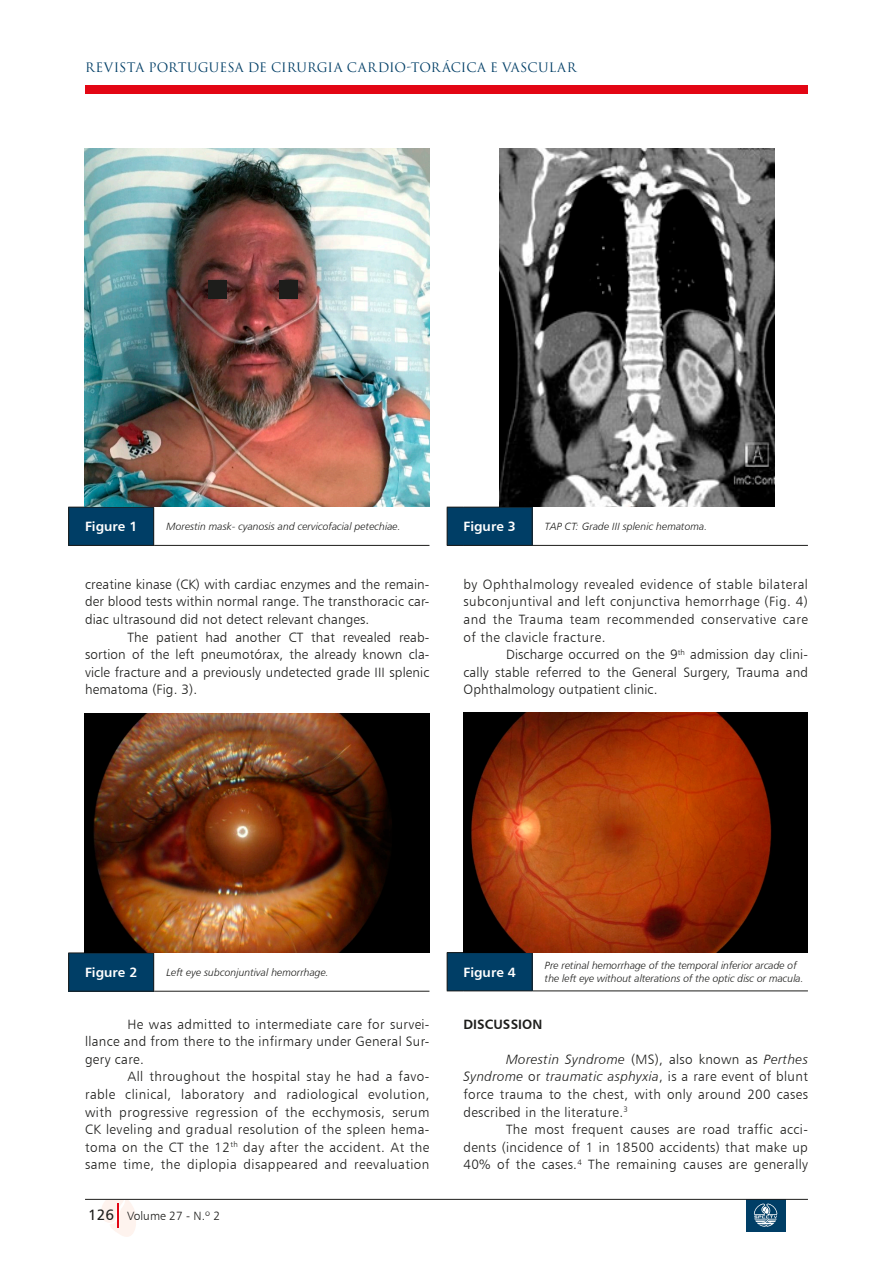
<style>
.page{position:relative;width:893px;height:1263px;background:#fff}
.page>*{position:absolute;margin:0;border:0;box-sizing:border-box;transform-origin:0 0}
.t1{font:13.5px/17.5px "Humanist 777 BT Light B";letter-spacing:.025em;color:#1d1d1b;text-align:justify}
.t2{font:13.5px/17.5px "Humanist 777 BT Light Italic B";letter-spacing:.025em;color:#1d1d1b;text-align:right}
.t3{font:13.5px "Humanist 777 BT Bold B";color:#fff}
.t4{font:13.5px "Humanist 777 BT Bold B";color:#1d1d1b}
.t5{font:12.75px "Trajax";letter-spacing:.01em;color:#003e66}
.t6{font:12px "Humanist 777 BT Light B";color:#1d1d1b}
.t7{font:10.5px/12.6px "Humanist 777 BT Light Italic B";color:#1d1d1b}
.s1{font-family:"Humanist 777 BT Roman B";font-size:15px}
.s2{font-family:"Humanist 777 BT Light B"}
</style>
<div class="page">
<div style="left:85px;top:85px;width:723px;height:9px;background:#e30614"></div>
<svg style="left:101px;top:1200px;width:35px;height:37px"></svg>
<div style="left:746px;top:1199px;width:40px;height:33px;background:#003e66"></div>
<svg style="left:754px;top:1203px;width:23px;height:24px"></svg>
<hr style="left:85px;top:1199px;width:723px;height:1px;background:#1d1d1b">
<div style="left:69px;top:507px;width:85px;height:38px;background:#003e66"></div>
<hr style="left:154px;top:545px;width:275px;height:1px;background:#1d1d1b">
<hr style="left:68px;top:507px;width:1px;height:38px;background:#1d1d1b">
<hr style="left:153px;top:507px;width:1px;height:38px;background:#1d1d1b">
<svg style="left:68px;top:545px;width:17px;height:1px"></svg>
<hr style="left:85px;top:545px;width:69px;height:1px;background:#1d1d1b">
<svg style="left:68px;top:507px;width:17px;height:1px"></svg>
<hr style="left:85px;top:507px;width:69px;height:1px;background:#1d1d1b">
<img style="left:85px;top:149px;width:344px;height:358px">
<div style="left:447px;top:507px;width:85px;height:38px;background:#003e66"></div>
<hr style="left:532px;top:545px;width:276px;height:1px;background:#1d1d1b">
<hr style="left:447px;top:507px;width:1px;height:38px;background:#1d1d1b">
<hr style="left:532px;top:507px;width:1px;height:38px;background:#1d1d1b">
<svg style="left:447px;top:545px;width:16px;height:1px"></svg>
<hr style="left:463px;top:545px;width:69px;height:1px;background:#1d1d1b">
<svg style="left:447px;top:507px;width:16px;height:1px"></svg>
<hr style="left:463px;top:507px;width:69px;height:1px;background:#1d1d1b">
<img style="left:500px;top:149px;width:274px;height:358px">
<div style="left:69px;top:953px;width:85px;height:38px;background:#003e66"></div>
<hr style="left:154px;top:991px;width:275px;height:1px;background:#1d1d1b">
<hr style="left:68px;top:953px;width:1px;height:38px;background:#1d1d1b">
<hr style="left:153px;top:953px;width:1px;height:38px;background:#1d1d1b">
<svg style="left:68px;top:991px;width:17px;height:1px"></svg>
<hr style="left:85px;top:991px;width:69px;height:1px;background:#1d1d1b">
<svg style="left:68px;top:952px;width:17px;height:1px"></svg>
<hr style="left:85px;top:952px;width:69px;height:1px;background:#1d1d1b">
<img style="left:85px;top:713px;width:344px;height:239px">
<div style="left:447px;top:953px;width:85px;height:38px;background:#003e66"></div>
<hr style="left:532px;top:990px;width:276px;height:1px;background:#1d1d1b">
<hr style="left:447px;top:953px;width:1px;height:37px;background:#1d1d1b">
<hr style="left:532px;top:953px;width:1px;height:37px;background:#1d1d1b">
<svg style="left:447px;top:990px;width:16px;height:1px"></svg>
<hr style="left:463px;top:990px;width:69px;height:1px;background:#1d1d1b">
<svg style="left:447px;top:952px;width:16px;height:1px"></svg>
<hr style="left:463px;top:952px;width:69px;height:1px;background:#1d1d1b">
<img style="left:463px;top:713px;width:345px;height:239px">
<div style="left:279px;top:280px;width:18px;height:19px;background:#1d1d1b"></div>
<div style="left:208px;top:280px;width:19px;height:19px;background:#1d1d1b"></div>
<p class="t5" style="left:85px;top:60px;width:493px">REVISTA PORTUGUESA DE CIRURGIA CARDIO-TORáCICA E VASCULAR</p>
<p class="t3" style="left:85px;top:518px;width:54px">Figure 1</p>
<p class="t7" style="left:166px;top:520px;width:236px">Morestin mask- cyanosis and cervicofacial petechiae.</p>
<p class="t3" style="left:463px;top:518px;width:54px">Figure 3</p>
<p class="t7" style="left:545px;top:520px;width:164px">TAP CT: Grade III splenic hematoma.</p>
<p class="t1" style="left:85px;top:575px;width:346px">creatine kinase (CK) with cardiac enzymes and the remain&shy;der blood tests within normal range. The transthoracic car&shy;diac ultrasound did not detect relevant changes.</p>
<p class="t1" style="left:85px;top:628px;width:346px;text-indent:43px">The patient had another CT that revealed reab&shy;sortion of the left pneumotórax, the already known cla&shy;vicle fracture and a previously undetected grade III splenic hematoma (Fig. 3).</p>
<p class="t1" style="left:463px;top:575px;width:346px">by Ophthalmology revealed evidence of stable bilateral subconjuntival and left conjunctiva hemorrhage (Fig. 4) and the Trauma team recommended conservative care of the clavicle fracture.</p>
<p class="t1" style="left:463px;top:645px;width:346px;text-indent:43px">Discharge occurred on the 9<sup>th</sup> admission day clini&shy;cally stable referred to the General Surgery, Trauma and Ophthalmology outpatient clinic.</p>
<p class="t3" style="left:85px;top:964px;width:54px">Figure 2</p>
<p class="t7" style="left:166px;top:966px;width:164px">Left eye subconjuntival hemorrhage.</p>
<p class="t3" style="left:463px;top:964px;width:54px">Figure 4</p>
<p class="t7" style="left:545px;top:959px;width:260px">Pre retinal hemorrhage of the temporal inferior arcade of the left eye without alterations of the optic disc or macula.</p>
<p class="t1" style="left:85px;top:1015px;width:346px;text-indent:43px">He was admitted to intermediate care for survei&shy;llance and from there to the infirmary under General Sur&shy;gery care.</p>
<p class="t1" style="left:85px;top:1068px;width:346px;text-indent:43px">All throughout the hospital stay he had a favo&shy;rable clinical, laboratory and radiological evolution, with progressive regression of the ecchymosis, serum CK leveling and gradual resolution of the spleen hema&shy;toma on the CT the 12<sup>th</sup> day after the accident. At the same time, the diplopia disappeared and reevaluation</p>
<p class="t6" style="left:88px;top:1208px;width:133px"><span class="s1">126</span> Volume 27 - N.º 2</p>
<p class="t4" style="left:463px;top:1015px;width:80px">DISCUSSION</p>
<p class="t2" style="left:463px;top:1050px;width:346px">Morestin Syndrome <span class="s2">(MS), also known as</span> Perthes<br>Syndrome <span class="s2">or</span> traumatic asphyxia<span class="s2">, is a rare event of blunt</span></p>
<p class="t1" style="left:463px;top:1085px;width:346px">force trauma to the chest, with only around 200 cases described in the literature.<sup>3</sup></p>
<p class="t1" style="left:463px;top:1120px;width:346px;text-indent:43px">The most frequent causes are road traffic acci&shy;dents (incidence of 1 in 18500 accidents) that make up 40% of the cases.<sup>4</sup> The remaining causes are generally</p>
</div>
